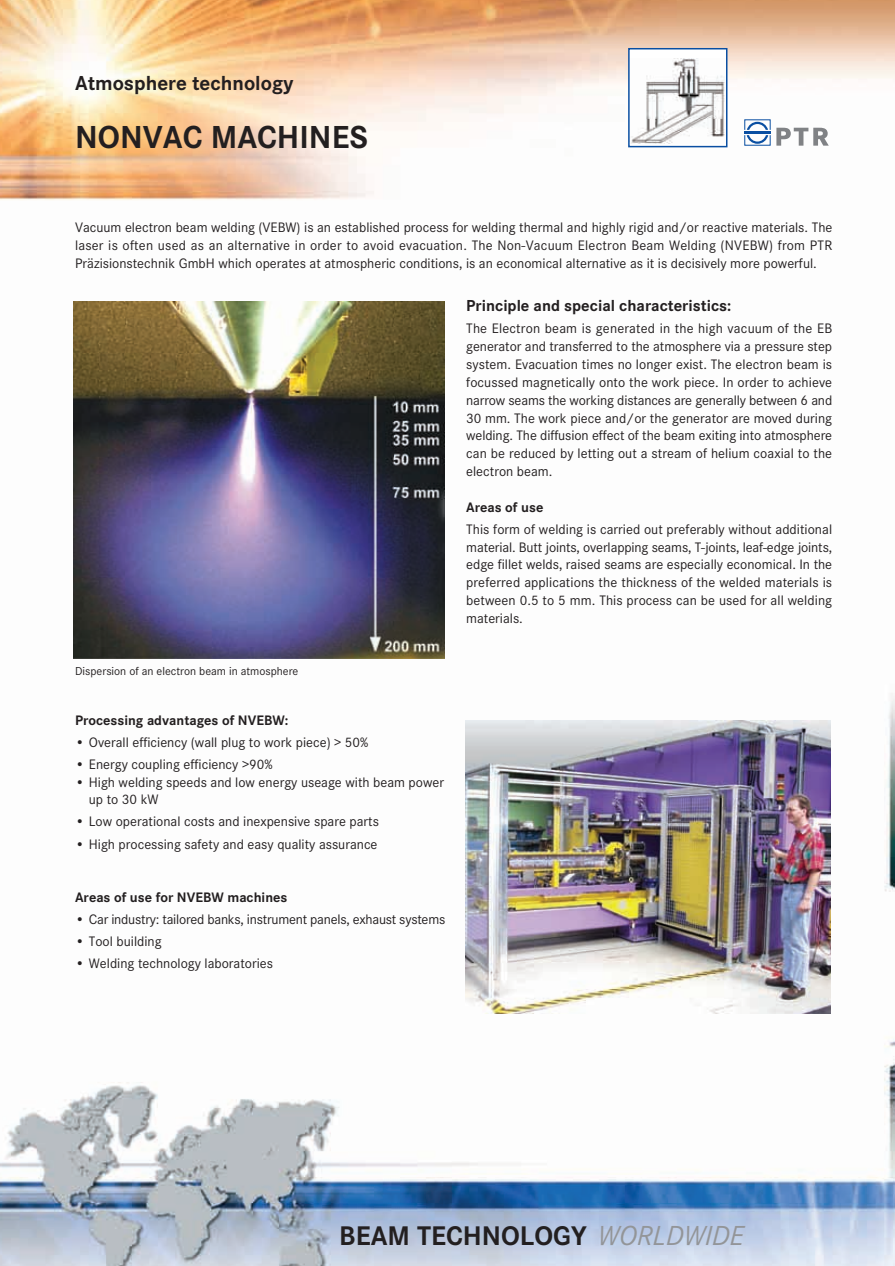
<style>
.page{position:relative;width:895px;height:1266px;background:#fff}
.page>*{position:absolute;margin:0;border:0;box-sizing:border-box;transform-origin:0 0}
.t1{font:700 33px "Corporate S";color:#231f20}
.t2{font:700 27.9px "Corporate S";color:#231f20}
.t3{font:700 21px "Corporate S";color:#231f20}
.t4{font:700 16.5px "Corporate S";color:#231f20}
.t5{font:14.25px/17.9px "Corporate S";color:#231f20;text-align:justify}
.t6{font:700 14.25px "Corporate S";color:#231f20}
.t7{font:12px "Corporate S";color:#231f20}
.s1{font-weight:400;font-style:italic;font-size:28.5px;color:#939598}
</style>
<div class="page">
<img style="left:0;top:0;width:895px;height:1265px">
<img style="left:74px;top:301px;width:370px;height:358px">
<div style="left:629px;top:49px;width:98px;height:98px;background:#fff"></div>
<img style="left:631px;top:59px;width:93px;height:84px">
<div style="left:628px;top:48px;width:99px;height:99px;border:2px solid #0a4fa2"></div>
<img style="left:465px;top:720px;width:366px;height:293px">
<svg style="left:744px;top:119px;width:85px;height:27px"></svg>
<h3 class="t3" style="left:75px;top:75px;width:220px">Atmosphere technology</h3>
<h1 class="t1" style="left:75px;top:124px;width:294px">NONVAC MACHINES</h1>
<p class="t5" style="left:75px;top:219px;width:759px">Vacuum electron beam welding (VEBW) is an established process for welding thermal and highly rigid and/or reactive materials. The laser is often used as an alternative in order to avoid evacuation. The Non-Vacuum Electron Beam Welding (NVEBW) from PTR Präzisionstechnik GmbH which operates at atmospheric conditions, is an economical alternative as it is decisively more powerful.</p>
<p class="t4" style="left:466px;top:299px;width:267px">Principle and special characteristics:</p>
<p class="t5" style="left:466px;top:320px;width:367px">The Electron beam is generated in the high vacuum of the EB generator and transferred to the atmosphere via a pressure step system. Evacuation times no longer exist. The electron beam is focussed magnetically onto the work piece. In order to achieve narrow seams the working distances are generally between 6 and 30 mm. The work piece and/or the generator are moved during welding. The diffusion effect of the beam exiting into atmosphere can be reduced by letting out a stream of helium coaxial to the electron beam.</p>
<p class="t6" style="left:466px;top:501px;width:79px">Areas of use</p>
<p class="t5" style="left:466px;top:521px;width:367px">This form of welding is carried out preferably without additional material. Butt joints, overlapping seams, T-joints, leaf-edge joints, edge fillet welds, raised seams are especially economical. In the preferred applications the thickness of the welded materials is between 0.5 to 5 mm. This process can be used for all welding materials.</p>
<p class="t7" style="left:75px;top:666px;width:225px">Dispersion of an electron beam in atmosphere</p>
<p class="t6" style="left:75px;top:714px;width:215px">Processing advantages of NVEBW:</p>
<p class="t5" style="left:75px;top:734px;width:295px">• Overall efficiency (wall plug to work piece) &gt; 50%</p>
<p class="t5" style="left:75px;top:756px;width:199px">• Energy coupling efficiency &gt;90%</p>
<p class="t5" style="left:89px;top:773px;width:357px;text-indent:-14px">• High welding speeds and low energy useage with beam power up to 30 kW</p>
<p class="t5" style="left:75px;top:813px;width:305px">• Low operational costs and inexpensive spare parts</p>
<p class="t5" style="left:75px;top:835px;width:304px">• High processing safety and easy quality assurance</p>
<p class="t6" style="left:75px;top:891px;width:214px">Areas of use for NVEBW machines</p>
<p class="t5" style="left:75px;top:911px;width:372px">• Car industry: tailored banks, instrument panels, exhaust systems</p>
<p class="t5" style="left:75px;top:933px;width:88px">• Tool building</p>
<p class="t5" style="left:75px;top:955px;width:199px">• Welding technology laboratories</p>
<h2 class="t2" style="left:339px;top:1225px;width:406px">BEAM TECHNOLOGY <span class="s1">WORLDWIDE</span></h2>
</div>
